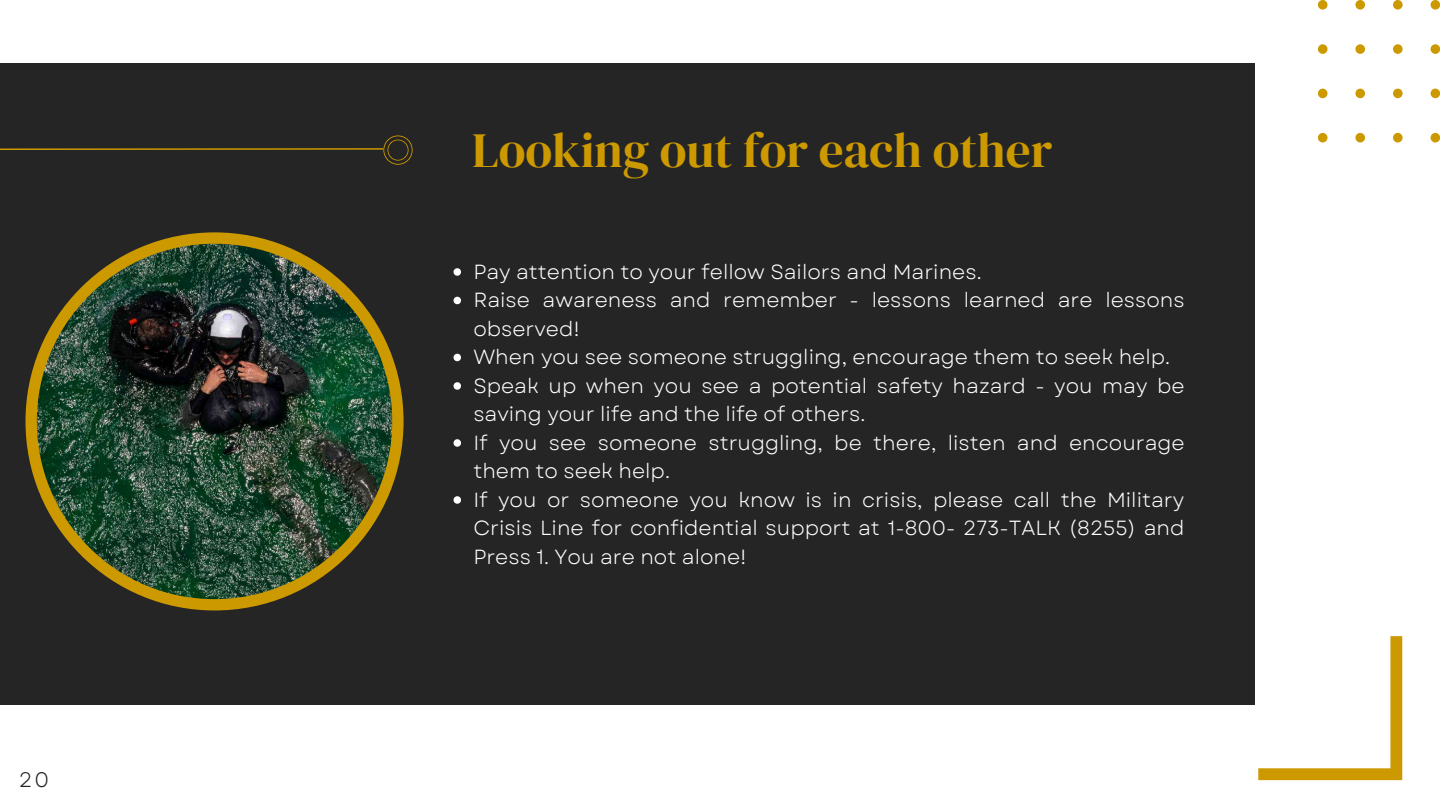
<style>
.page{position:relative;width:1440px;height:810px;background:#fff}
.page>*{position:absolute;margin:0;border:0;box-sizing:border-box;transform-origin:0 0}
.t1{font:49.1px "DM Serif Display";color:#c90}
.t2{font:21px "Garet";color:#252525}
.t3{font:20.5px/28.5px "Garet";color:#fff}
</style>
<div class="page">
<svg style="left:1258px;top:636px;width:144px;height:144px"></svg>
<div style="left:0;top:64px;width:1254px;height:641px;background:#252525"></div>
<svg style="left:1318px;top:0;width:122px;height:143px"></svg>
<svg style="left:0;top:135px;width:413px;height:30px"></svg>
<img style="left:25px;top:232px;width:379px;height:378px">
<svg style="left:454px;top:268px;width:7px;height:8px"></svg>
<svg style="left:454px;top:297px;width:7px;height:7px"></svg>
<svg style="left:454px;top:354px;width:7px;height:7px"></svg>
<svg style="left:454px;top:382px;width:7px;height:8px"></svg>
<svg style="left:454px;top:439px;width:7px;height:8px"></svg>
<svg style="left:454px;top:496px;width:7px;height:8px"></svg>
<p class="t2" style="left:19px;top:765px;width:32px">20</p>
<h1 class="t1" style="left:472px;top:116px;width:582px">Looking out for each other</h1>
<p class="t3" style="left:473px;top:257px;width:713px">Pay attention to your fellow Sailors and Marines.<br>Raise awareness and remember - lessons learned are lessons observed!<br>When you see someone struggling, encourage them to seek help.<br>Speak up when you see a potential safety hazard - you may be saving your life and the life of others.<br>If you see someone struggling, be there, listen and encourage them to seek help.<br>If you or someone you know is in crisis, please call the Military Crisis Line for confidential support at 1-800- 273-TALK (8255) and Press 1. You are not alone!</p>
</div>
